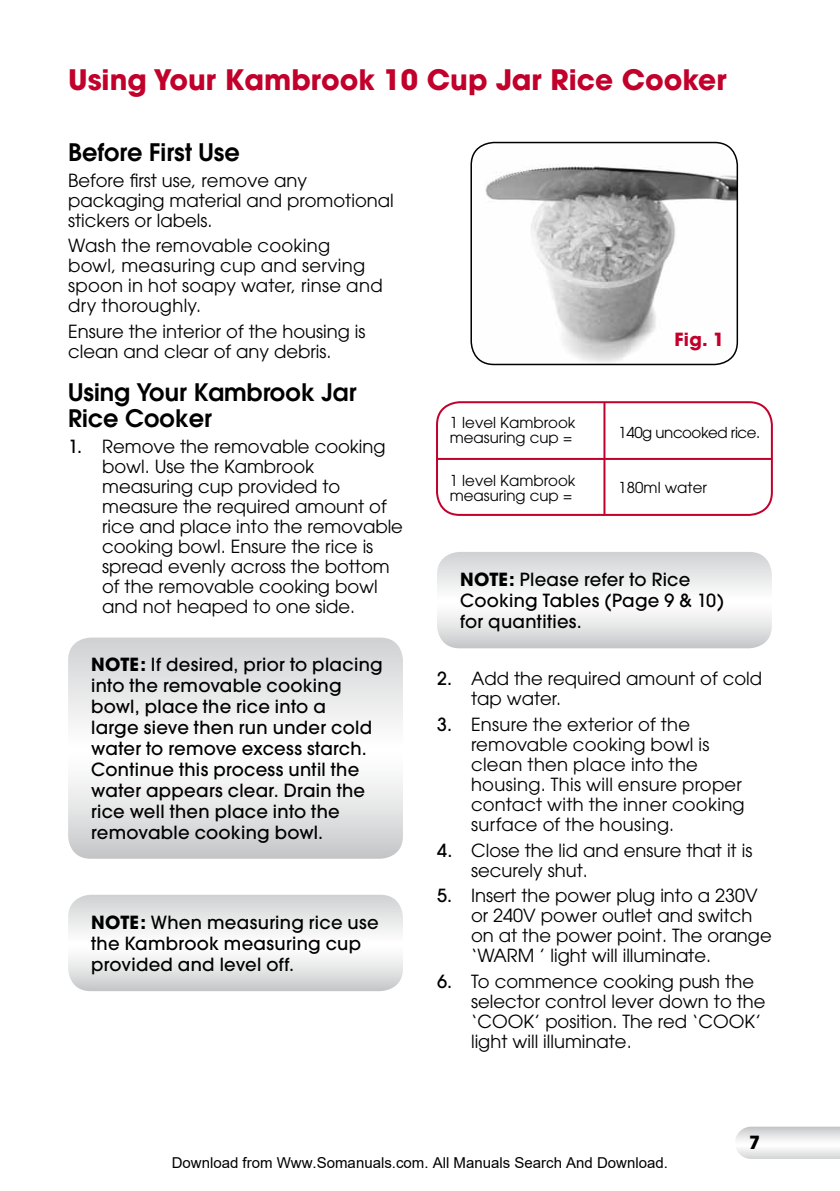
<style>
.page{position:relative;width:840px;height:1191px;background:#fff}
.page>*{position:absolute;margin:0;border:0;box-sizing:border-box;transform-origin:0 0}
.t1{font:700 28px "Avant Garde";color:#c1002b}
.t2{font:600 24px/26px "Avant Garde";color:#000}
.t3{font:18px/20px "Avant Garde";color:#000}
.t4{font:500 18px/21px "Avant Garde";letter-spacing:.015em;color:#000}
.t5{font:700 18px "Avant Garde";color:#c1002b}
.t6{font:700 18px "Avant Garde";color:#000}
.t7{font:15px/15px "Avant Garde";color:#000}
.t8{font:15px "Arial";color:#000}
.t9{font:15px "Avant Garde";letter-spacing:-.03em;color:#000}
.s1{font-weight:500}
.s2{font-weight:700}
</style>
<div class="page">
<svg style="left:736px;top:1126px;width:103px;height:32px"></svg>
<svg style="left:68px;top:637px;width:335px;height:221px"></svg>
<svg style="left:68px;top:894px;width:335px;height:97px"></svg>
<img style="left:471px;top:142px;width:266px;height:222px">
<div style="left:470px;top:142px;width:267px;height:223px;border:2px solid #000;border-radius:23px"></div>
<div style="left:436px;top:401px;width:336px;height:115px;border:2px solid #c1002b;border-radius:23px"></div>
<hr style="left:436px;top:458px;width:335px;height:2px;background:#c1002b">
<hr style="left:603px;top:402px;width:2px;height:113px;background:#c1002b">
<svg style="left:437px;top:552px;width:334px;height:96px"></svg>
<h1 class="t1" style="left:68px;top:62px;width:659px">Using Your Kambrook 10 Cup Jar Rice Cooker</h1>
<h2 class="t2" style="left:68px;top:139px;width:173px">Before First Use</h2>
<p class="t3" style="left:68px;top:170px;width:327px">Before first use, remove any packaging material and promotional stickers or labels.</p>
<p class="t3" style="left:68px;top:236px;width:316px">Wash the removable cooking bowl, measuring cup and serving spoon in hot soapy water, rinse and dry thoroughly.</p>
<p class="t3" style="left:68px;top:321px;width:299px">Ensure the interior of the housing is clean and clear of any debris.</p>
<h2 class="t2" style="left:68px;top:379px;width:290px">Using Your Kambrook Jar<br>Rice Cooker</h2>
<p class="t3" style="left:102px;top:436px;width:302px;text-indent:-34px"><span class="s1">1.</span> Remove the removable cooking bowl. Use the Kambrook measuring cup provided to measure the required amount of rice and place into the removable cooking bowl. Ensure the rice is spread evenly across the bottom of the removable cooking bowl and not heaped to one side.</p>
<p class="t4" style="left:91px;top:654px;width:293px"><span class="s2">NOTE:</span> If desired, prior to placing into the removable cooking bowl, place the rice into a<br>large sieve then run under cold water to remove excess starch.<br>Continue this process until the water appears clear. Drain the rice well then place into the removable cooking bowl.</p>
<p class="t4" style="left:91px;top:912px;width:289px"><span class="s2">NOTE:</span> When measuring rice use the Kambrook measuring cup provided and level off.</p>
<p class="t7" style="left:449px;top:414px;width:127px">1 level Kambrook measuring cup =</p>
<p class="t7" style="left:449px;top:473px;width:127px">1 level Kambrook measuring cup =</p>
<p class="t5" style="left:674px;top:328px;width:51px">Fig. 1</p>
<p class="t9" style="left:618px;top:424px;width:143px">140g uncooked rice.</p>
<p class="t7" style="left:618px;top:480px;width:90px">180ml water</p>
<p class="t4" style="left:460px;top:569px;width:265px"><span class="s2">NOTE:</span> Please refer to Rice<br>Cooking Tables (Page 9 &amp; 10) for quantities.</p>
<p class="t3" style="left:471px;top:668px;width:292px;text-indent:-34px"><span class="s1">2.</span> Add the required amount of cold tap water.</p>
<p class="t3" style="left:471px;top:714px;width:275px;text-indent:-34px"><span class="s1">3.</span> Ensure the exterior of the removable cooking bowl is clean then place into the housing. This will ensure proper contact with the inner cooking surface of the housing.</p>
<p class="t3" style="left:471px;top:840px;width:282px;text-indent:-34px"><span class="s1">4.</span> Close the lid and ensure that it is securely shut.</p>
<p class="t3" style="left:471px;top:885px;width:302px;text-indent:-34px"><span class="s1">5.</span> Insert the power plug into a 230V or 240V power outlet and switch on at the power point. The orange ‘WARM ’ light will illuminate.</p>
<p class="t3" style="left:471px;top:971px;width:296px;text-indent:-34px"><span class="s1">6.</span> To commence cooking push the selector control lever down to the ‘COOK’ position. The red ‘COOK’ light will illuminate.</p>
<p class="t6" style="left:748px;top:1131px;width:13px">7</p>
<p class="t8" style="left:172px;top:1154px;width:497px">Download from Www.Somanuals.com. All Manuals Search And Download.</p>
</div>
